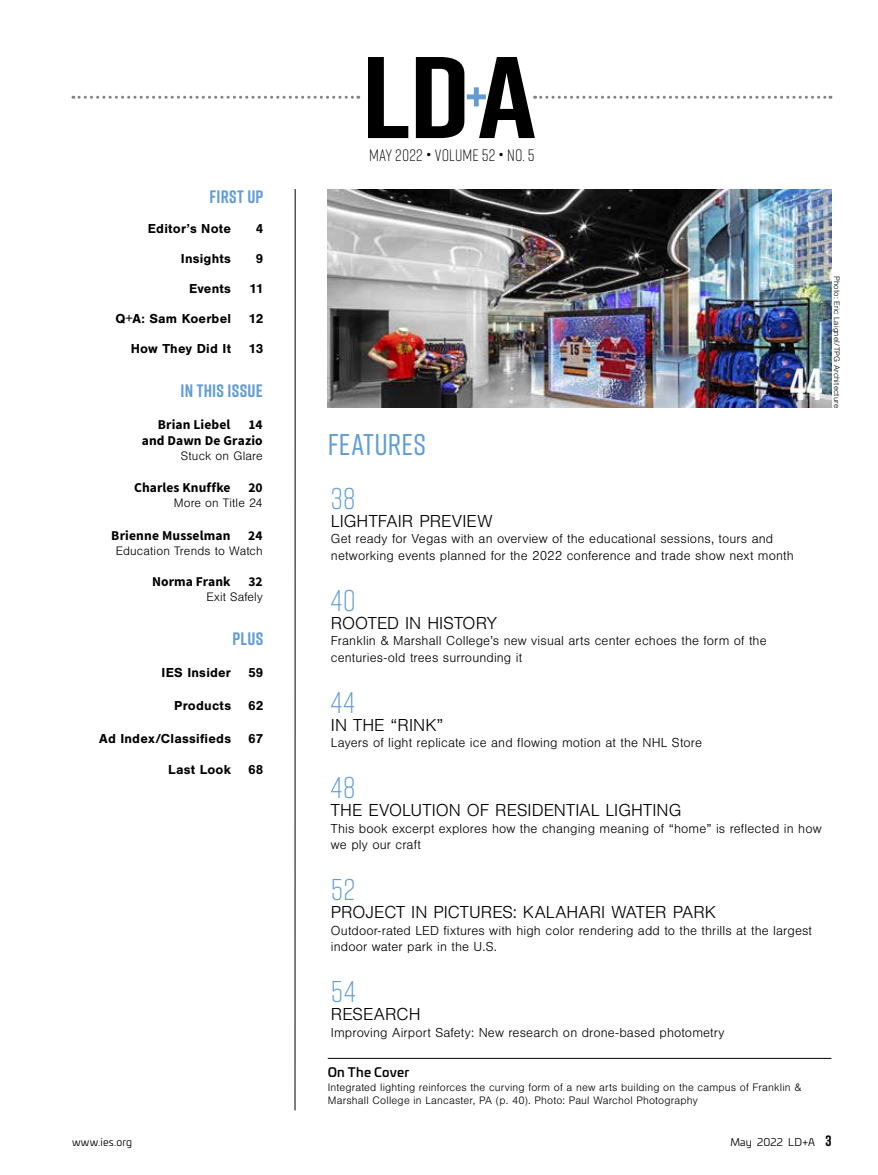
<style>
.page{position:relative;width:878px;height:1175px;background:#fff}
.page>*{position:absolute;margin:0;border:0;box-sizing:border-box;transform-origin:0 0}
.t1{font:700 45px "Rift";color:#fff;scale:.9 1}
.t2{font:300 30px "Rift";letter-spacing:.025em;color:#619dd4}
.t3{font:500 30px "Rift";letter-spacing:.01em;color:#619dd4}
.t4{font:300 18px "Nimbus San";color:#000}
.t5{font:700 18px "Rift";letter-spacing:.015em;color:#619dd4}
.t6{font:300 16.5px "Rift";letter-spacing:.01em;color:#000}
.t7{font:300 13.5px/16.5px "Nimbus San";letter-spacing:.01em;color:#000}
.t8{font:700 13.5px "Nimbus San";letter-spacing:.015em;color:#000}
.t9{font:700 13.5px/16.5px "Source Sans Pro";letter-spacing:.01em;color:#000;text-align:right}
.t10{font:300 12.75px "Nimbus San";letter-spacing:.01em;color:#000}
.t11{font:500 12.75px "Univia Pro";letter-spacing:.015em;color:#000}
.t12{font:300 11.25px/13.5px "Nimbus San";letter-spacing:.015em;color:#000}
.t13{font:10.5px "Univia Pro";letter-spacing:.02em;color:#000}
.t14{font:300 8.25px "Nimbus San";letter-spacing:.025em;color:#000}
.s1{font-weight:600;font-size:21px}
.s2{font-family:"Rift";font-weight:700;font-size:15px}
</style>
<div class="page">
<svg style="left:73px;top:96px;width:286px;height:3px"></svg>
<hr style="left:295px;top:189px;width:1px;height:921px;background:#000">
<svg style="left:368px;top:57px;width:40px;height:81px"></svg>
<svg style="left:416px;top:57px;width:415px;height:81px"></svg>
<hr style="left:328px;top:1058px;width:503px;height:1px;background:#000">
<img style="left:328px;top:189px;width:503px;height:218px">
<h3 class="t5" style="left:209px;top:184px;width:55px">FIRST UP</h3>
<p class="t8" style="left:148px;top:221px;width:85px">Editor’s Note</p>
<p class="t8" style="left:256px;top:221px;width:9px">4</p>
<p class="t8" style="left:181px;top:251px;width:52px">Insights</p>
<p class="t8" style="left:256px;top:251px;width:9px">9</p>
<p class="t8" style="left:189px;top:281px;width:43px">Events</p>
<p class="t8" style="left:249px;top:281px;width:16px">11</p>
<p class="t8" style="left:115px;top:311px;width:117px">Q+A: Sam Koerbel</p>
<p class="t8" style="left:248px;top:311px;width:16px">12</p>
<p class="t8" style="left:131px;top:341px;width:102px">How They Did It</p>
<p class="t8" style="left:248px;top:341px;width:16px">13</p>
<h3 class="t5" style="left:180px;top:378px;width:84px">IN THIS ISSUE</h3>
<p class="t9" style="left:158px;top:416px;width:74px">Brian Liebel</p>
<p class="t9" style="left:142px;top:416px;width:122px">14<br>and Dawn De Grazio</p>
<p class="t10" style="left:181px;top:449px;width:83px">Stuck on Glare</p>
<p class="t9" style="left:134px;top:479px;width:98px">Charles Knuffke</p>
<p class="t9" style="left:248px;top:479px;width:16px">20</p>
<p class="t10" style="left:174px;top:496px;width:90px">More on Title 24</p>
<p class="t9" style="left:111px;top:527px;width:121px">Brienne Musselman</p>
<p class="t9" style="left:248px;top:527px;width:16px">24</p>
<p class="t10" style="left:116px;top:544px;width:148px">Education Trends to Watch</p>
<p class="t9" style="left:152px;top:573px;width:80px">Norma Frank</p>
<p class="t9" style="left:248px;top:573px;width:16px">32</p>
<p class="t10" style="left:206px;top:590px;width:58px">Exit Safely</p>
<h3 class="t5" style="left:232px;top:626px;width:32px">PLUS</h3>
<p class="t8" style="left:162px;top:664px;width:103px">IES Insider 59</p>
<p class="t8" style="left:174px;top:697px;width:58px">Products</p>
<p class="t8" style="left:248px;top:697px;width:17px">62</p>
<p class="t8" style="left:99px;top:730px;width:133px">Ad Index/Classifieds</p>
<p class="t8" style="left:248px;top:730px;width:17px">67</p>
<p class="t8" style="left:168px;top:762px;width:64px">Last Look</p>
<p class="t8" style="left:248px;top:762px;width:17px">68</p>
<p class="t6" style="left:369px;top:144px;width:167px">MAY 2022 <span class="s1">•</span> VOLUME 52 <span class="s1">•</span> NO. 5</p>
<h2 class="t3" style="left:327px;top:423px;width:100px">FEATURES</h2>
<h1 class="t1" style="left:790px;top:352px;width:37px">44</h1>
<p class="t14" style="left:841px;top:276px;width:134px;rotate:90deg">Photo: Eric Laignel/TPG Architecture</p>
<h2 class="t2" style="left:331px;top:477px;width:26px">38</h2>
<h3 class="t4" style="left:331px;top:511px;width:163px">LIGHTFAIR PREVIEW</h3>
<p class="t7" style="left:331px;top:531px;width:464px">Get ready for Vegas with an overview of the educational sessions, tours and networking events planned for the 2022 conference and trade show next month</p>
<h2 class="t2" style="left:331px;top:579px;width:27px">40</h2>
<h3 class="t4" style="left:331px;top:613px;width:168px">ROOTED IN HISTORY</h3>
<p class="t7" style="left:331px;top:633px;width:437px">Franklin &amp; Marshall College’s new visual arts center echoes the form of the centuries-old trees surrounding it</p>
<h2 class="t2" style="left:331px;top:681px;width:26px">44</h2>
<h3 class="t4" style="left:331px;top:715px;width:114px">IN THE “RINK”</h3>
<p class="t7" style="left:331px;top:735px;width:372px">Layers of light replicate ice and flowing motion at the NHL Store</p>
<h2 class="t2" style="left:331px;top:766px;width:26px">48</h2>
<h3 class="t4" style="left:331px;top:801px;width:352px">THE EVOLUTION OF RESIDENTIAL LIGHTING</h3>
<p class="t7" style="left:331px;top:820px;width:492px">This book excerpt explores how the changing meaning of “home” is reflected in how we ply our craft</p>
<h2 class="t2" style="left:331px;top:868px;width:26px">52</h2>
<h3 class="t4" style="left:331px;top:903px;width:386px">PROJECT IN PICTURES: KALAHARI WATER PARK</h3>
<p class="t7" style="left:331px;top:922px;width:482px">Outdoor-rated LED fixtures with high color rendering add to the thrills at the largest indoor water park in the U.S.</p>
<h2 class="t2" style="left:331px;top:970px;width:26px">54</h2>
<h3 class="t4" style="left:331px;top:1005px;width:91px">RESEARCH</h3>
<p class="t7" style="left:331px;top:1024px;width:395px">Improving Airport Safety: New research on drone-based photometry</p>
<p class="t11" style="left:328px;top:1062px;width:83px">On The Cover</p>
<p class="t12" style="left:328px;top:1080px;width:475px">Integrated lighting reinforces the curving form of a new arts building on the campus of Franklin &amp;<br>Marshall College in Lancaster, PA (p. 40). Photo: Paul Warchol Photography</p>
<p class="t13" style="left:72px;top:1134px;width:62px">www.ies.org</p>
<p class="t13" style="left:730px;top:1134px;width:103px">May 2022 LD+A <span class="s2">3</span></p>
</div>
